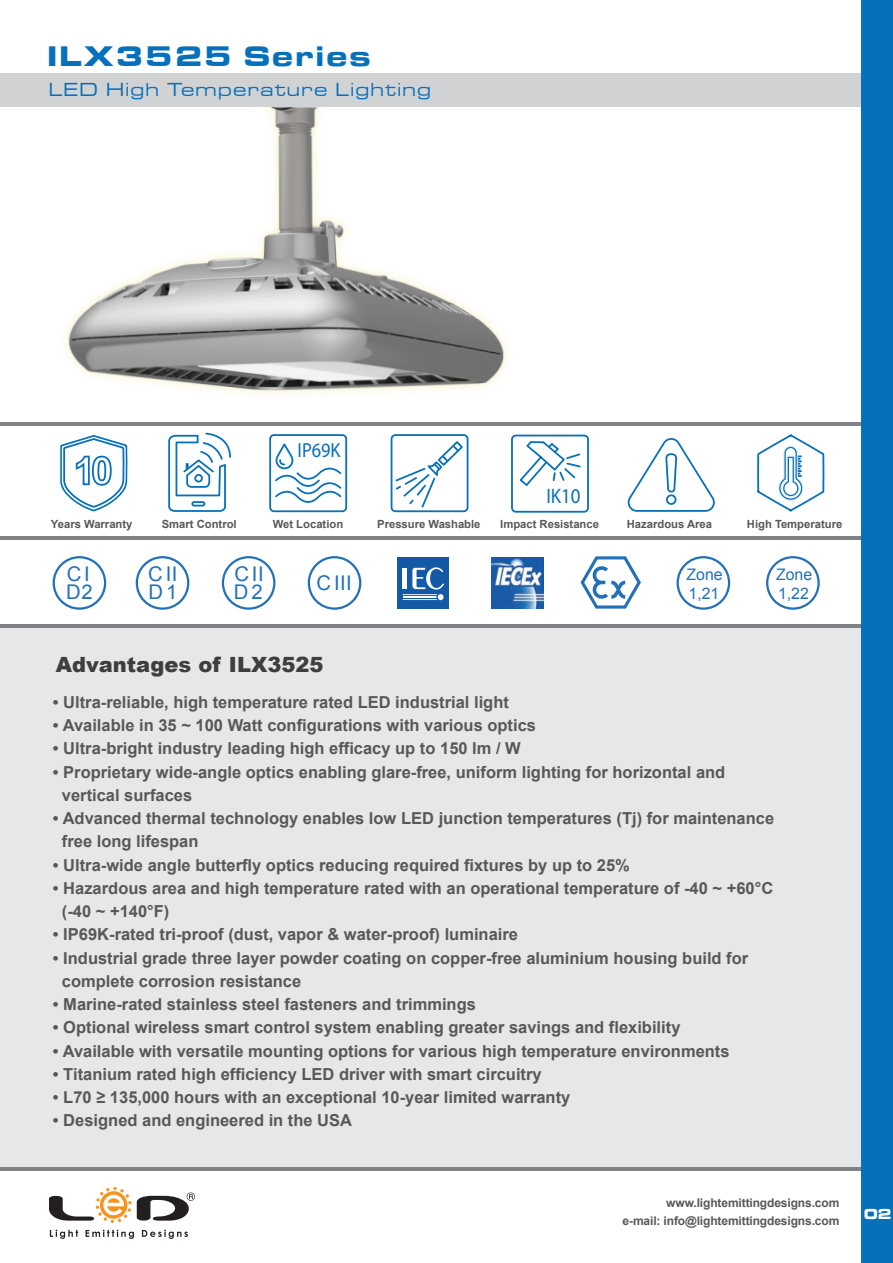
<style>
.page{position:relative;width:893px;height:1263px;background:#fff}
.page>*{position:absolute;margin:0;border:0;box-sizing:border-box;transform-origin:0 0}
.t1{font:29.25px "Microgramma D Bold Exte";letter-spacing:.1em;color:#0770ba}
.t2{font:900 21px "Arial";color:#3e3e3f}
.t3{font:21px "Myriad Pro";color:#0770ba;scale:.9 1}
.t4{font:20.4px "Myriad Pro";color:#0770ba;scale:.9 1}
.t5{font:20.25px/18.9px "Arial";letter-spacing:.135em;color:#2370b9}
.t6{font:19.5px "Microgramma D Medi Exte";letter-spacing:.1em;color:#0770ba}
.t7{font:700 16.5px/23.2px "Arial";color:#57585a}
.t8{font:15.9px/19.5px "Arial";color:#2370b9}
.t9{font:15px "Microgramma D Bold Exte";color:#fff}
.t10{font:700 12px/18px "Arial";letter-spacing:-.01em;color:#57585a;text-align:right}
.t11{font:700 11.25px "Arial";color:#57585a}
</style>
<div class="page">
<hr style="left:0;top:423px;width:893px;height:3px;background:#808285">
<hr style="left:0;top:537px;width:893px;height:3px;background:#808285">
<div style="left:391px;top:434px;width:77px;height:78px;border:2px solid #0770ba;border-radius:4px"></div>
<svg style="left:393px;top:455px;width:71px;height:58px"></svg>
<svg style="left:60px;top:455px;width:68px;height:56px"></svg>
<svg style="left:519px;top:455px;width:62px;height:31px"></svg>
<div style="left:511px;top:435px;width:78px;height:78px;border:2px solid #0770ba;border-radius:4px"></div>
<svg style="left:275px;top:455px;width:67px;height:48px"></svg>
<div style="left:269px;top:434px;width:78px;height:78px;border:2px solid #0770ba;border-radius:4px"></div>
<svg style="left:168px;top:455px;width:63px;height:57px"></svg>
<svg style="left:627px;top:438px;width:88px;height:74px"></svg>
<div style="left:666px;top:494px;width:10px;height:11px;border:2px solid #0770ba;border-radius:50%"></div>
<svg style="left:756px;top:422px;width:69px;height:188px"></svg>
<svg style="left:778px;top:446px;width:25px;height:55px"></svg>
<hr style="left:0;top:624px;width:893px;height:4px;background:#808285">
<div style="left:397px;top:557px;width:51px;height:52px;background:#1359a6"></div>
<svg style="left:403px;top:567px;width:41px;height:33px"></svg>
<img style="left:491px;top:557px;width:52px;height:52px">
<div style="left:53px;top:556px;width:53px;height:54px;border:2px solid #2370b9;border-radius:50%"></div>
<div style="left:136px;top:556px;width:53px;height:54px;border:2px solid #2370b9;border-radius:50%"></div>
<div style="left:222px;top:556px;width:53px;height:54px;border:2px solid #2370b9;border-radius:50%"></div>
<div style="left:308px;top:556px;width:53px;height:54px;border:2px solid #2370b9;border-radius:50%"></div>
<div style="left:677px;top:556px;width:53px;height:54px;border:2px solid #2370b9;border-radius:50%"></div>
<svg style="left:581px;top:556px;width:60px;height:53px"></svg>
<div style="left:766px;top:556px;width:54px;height:54px;border:2px solid #2370b9;border-radius:50%"></div>
<div style="left:0;top:73px;width:893px;height:34px;background:#d1d2d4"></div>
<div style="left:0;top:628px;width:862px;height:541px;background:#e6e7e9"></div>
<hr style="left:0;top:1168px;width:893px;height:3px;background:#808285">
<div style="left:862px;top:0;width:31px;height:1263px;background:#0770ba"></div>
<svg style="left:49px;top:1187px;width:146px;height:36px"></svg>
<svg style="left:50px;top:1229px;width:28px;height:10px"></svg>
<svg style="left:86px;top:1229px;width:48px;height:10px"></svg>
<svg style="left:142px;top:1229px;width:46px;height:10px"></svg>
<img style="left:9px;top:107px;width:579px;height:348px">
<h1 class="t1" style="left:48px;top:36px;width:324px">ILX3525 Series</h1>
<p class="t6" style="left:49px;top:77px;width:383px">LED High Temperature Lighting</p>
<p class="t4" style="left:298px;top:437px;width:49px">IP69K</p>
<p class="t3" style="left:546px;top:483px;width:39px">IK10</p>
<p class="t11" style="left:51px;top:517px;width:83px">Years Warranty</p>
<p class="t11" style="left:377px;top:517px;width:105px">Pressure Washable</p>
<p class="t11" style="left:500px;top:516px;width:100px">Impact Resistance</p>
<p class="t11" style="left:162px;top:517px;width:77px">Smart Control</p>
<p class="t11" style="left:627px;top:517px;width:87px">Hazardous Area</p>
<p class="t11" style="left:747px;top:516px;width:97px">High Temperature</p>
<p class="t11" style="left:273px;top:517px;width:72px">Wet Location</p>
<p class="t5" style="left:66px;top:564px;width:28px">CI<br>D2</p>
<p class="t5" style="left:148px;top:564px;width:31px">CII<br>D1</p>
<p class="t5" style="left:234px;top:564px;width:31px">CII<br>D2</p>
<p class="t5" style="left:317px;top:574px;width:37px">CIII</p>
<p class="t8" style="left:686px;top:565px;width:38px">Zone<br>1,21</p>
<p class="t8" style="left:776px;top:565px;width:38px">Zone<br>1,22</p>
<p class="t2" style="left:56px;top:650px;width:269px">Advantages of ILX3525</p>
<p class="t7" style="left:53px;top:691px;width:457px">• Ultra-reliable, high temperature rated LED industrial light</p>
<p class="t7" style="left:53px;top:714px;width:485px">• Available in 35 ~ 100 Watt configurations with various optics</p>
<p class="t7" style="left:53px;top:737px;width:469px">• Ultra-bright industry leading high efficacy up to 150 lm / W</p>
<p class="t7" style="left:62px;top:761px;width:665px;text-indent:-9px">• Proprietary wide-angle optics enabling glare-free, uniform lighting for horizontal and vertical surfaces</p>
<p class="t7" style="left:62px;top:807px;width:714px;text-indent:-9px">• Advanced thermal technology enables low LED junction temperatures (Tj) for maintenance free long lifespan</p>
<p class="t7" style="left:53px;top:854px;width:578px">• Ultra-wide angle butterfly optics reducing required fixtures by up to 25%</p>
<p class="t7" style="left:62px;top:877px;width:713px;text-indent:-9px">• Hazardous area and high temperature rated with an operational temperature of -40 ~ +60°C (-40 ~ +140°F)</p>
<p class="t7" style="left:53px;top:923px;width:467px">• IP69K-rated tri-proof (dust, vapor &amp; water-proof) luminaire</p>
<p class="t7" style="left:62px;top:947px;width:688px;text-indent:-9px">• Industrial grade three layer powder coating on copper-free aluminium housing build for complete corrosion resistance</p>
<p class="t7" style="left:53px;top:993px;width:424px">• Marine-rated stainless steel fasteners and trimmings</p>
<p class="t7" style="left:53px;top:1016px;width:629px">• Optional wireless smart control system enabling greater savings and flexibility</p>
<p class="t7" style="left:53px;top:1040px;width:678px">• Available with versatile mounting options for various high temperature environments</p>
<p class="t7" style="left:53px;top:1063px;width:490px">• Titanium rated high efficiency LED driver with smart circuitry</p>
<p class="t7" style="left:53px;top:1086px;width:519px">• L70 ≥ 135,000 hours with an exceptional 10-year limited warranty</p>
<p class="t7" style="left:53px;top:1109px;width:301px">• Designed and engineered in the USA</p>
<p class="t10" style="left:623px;top:1194px;width:218px">www.lightemittingdesigns.com<br>e-mail: info@lightemittingdesigns.com</p>
<p class="t9" style="left:864px;top:1204px;width:29px">02</p>
</div>
